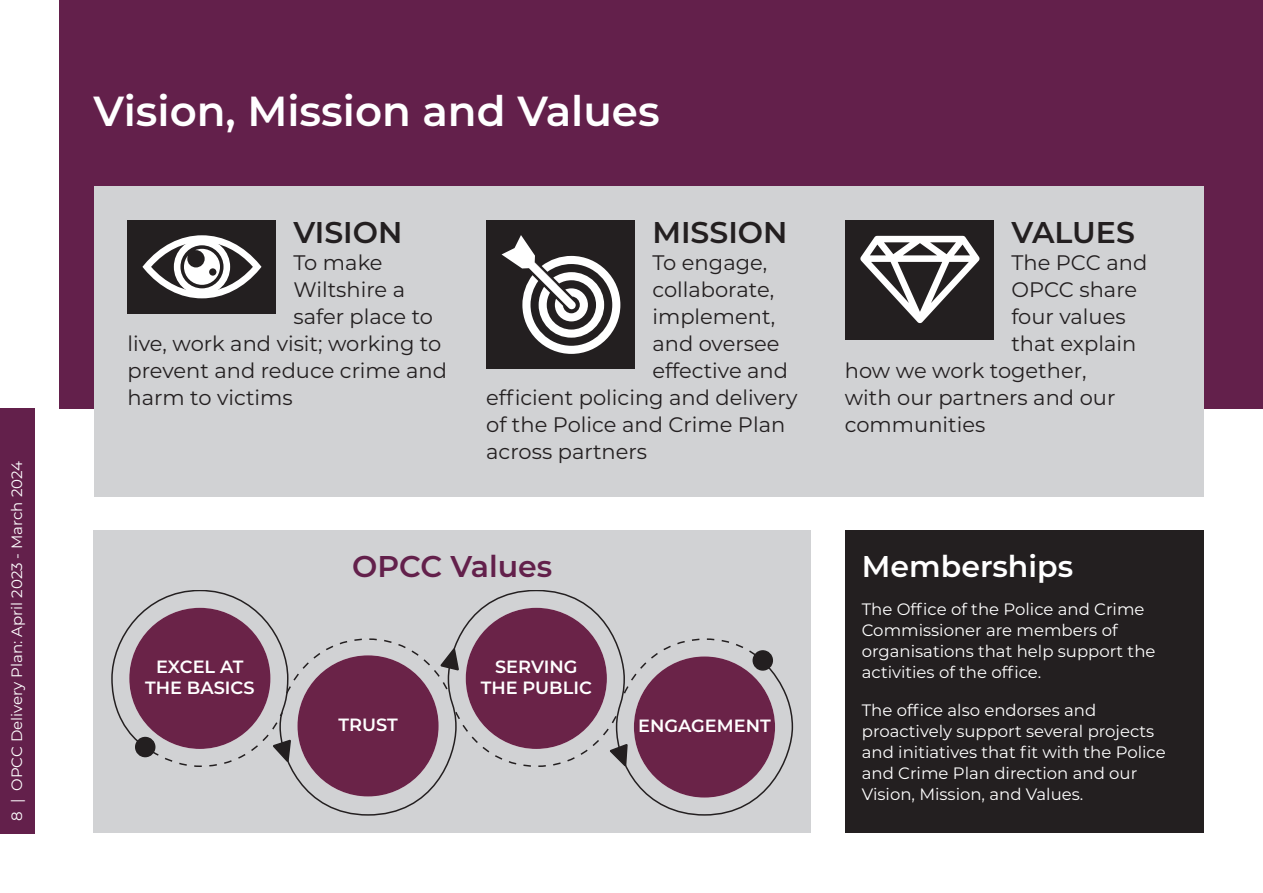
<style>
.page{position:relative;width:1263px;height:893px;background:#fff}
.page>*{position:absolute;margin:0;border:0;box-sizing:border-box;transform-origin:0 0}
.t1{font:600 42px "Montserrat";color:#fff}
.t2{font:600 30px "Montserrat";color:#231f20}
.t3{font:600 30px "Montserrat";color:#fff}
.t4{font:600 30px "Montserrat";color:#63204b}
.t5{font:21px "Montserrat";color:#231f20}
.t6{font:600 17.7px/21.3px "Montserrat";color:#fff;text-align:center}
.t7{font:16.5px/21px "Montserrat";color:#fff}
.t8{font:15px "Montserrat";color:#fff}
</style>
<div class="page">
<div style="left:94px;top:530px;width:717px;height:303px;background:#d1d2d4"></div>
<div style="left:845px;top:530px;width:358px;height:303px;background:#231f20"></div>
<div style="left:60px;top:0;width:1203px;height:408px;background:#63204b"></div>
<div style="left:94px;top:186px;width:1109px;height:310px;background:#d1d2d4"></div>
<div style="left:0;top:408px;width:34px;height:425px;background:#63204b"></div>
<div style="left:486px;top:220px;width:149px;height:149px;background:#231f20"></div>
<svg style="left:501px;top:235px;width:119px;height:119px"></svg>
<div style="left:128px;top:220px;width:148px;height:94px;background:#231f20"></div>
<svg style="left:142px;top:235px;width:119px;height:63px"></svg>
<div style="left:845px;top:220px;width:149px;height:119px;background:#231f20"></div>
<svg style="left:860px;top:236px;width:119px;height:87px"></svg>
<svg style="left:111px;top:590px;width:683px;height:225px"></svg>
<svg style="left:141px;top:711px;width:151px;height:57px"></svg>
<svg style="left:285px;top:638px;width:175px;height:58px"></svg>
<svg style="left:623px;top:638px;width:142px;height:57px"></svg>
<svg style="left:454px;top:709px;width:174px;height:59px"></svg>
<p class="t8" style="left:7px;top:821px;width:361px;rotate:-90deg">8 | OPCC Delivery Plan: April 2023 - March 2024</p>
<p class="t1" style="left:94px;top:81px;width:568px">Vision, Mission and Values</p>
<p class="t2" style="left:293px;top:211px;width:110px">VISION</p>
<p class="t5" style="left:293px;top:248px;width:91px">To make</p>
<p class="t5" style="left:293px;top:275px;width:113px">Wiltshire a</p>
<p class="t5" style="left:293px;top:302px;width:141px">safer place to</p>
<p class="t5" style="left:128px;top:329px;width:315px">live, work and visit; working to</p>
<p class="t5" style="left:128px;top:356px;width:321px">prevent and reduce crime and</p>
<p class="t5" style="left:128px;top:383px;width:167px">harm to victims</p>
<p class="t2" style="left:652px;top:211px;width:137px">MISSION</p>
<p class="t5" style="left:652px;top:248px;width:116px">To engage,</p>
<p class="t5" style="left:652px;top:275px;width:123px">collaborate,</p>
<p class="t5" style="left:652px;top:302px;width:124px">implement,</p>
<p class="t5" style="left:652px;top:329px;width:128px">and oversee</p>
<p class="t5" style="left:652px;top:356px;width:137px">effective and</p>
<p class="t5" style="left:486px;top:383px;width:313px">efficient policing and delivery</p>
<p class="t5" style="left:486px;top:410px;width:301px">of the Police and Crime Plan</p>
<p class="t5" style="left:486px;top:437px;width:162px">across partners</p>
<p class="t6" style="left:145px;top:655px;width:111px">EXCEL AT<br>THE BASICS</p>
<p class="t4" style="left:352px;top:545px;width:202px">OPCC Values</p>
<p class="t6" style="left:338px;top:713px;width:61px">TRUST</p>
<p class="t6" style="left:481px;top:655px;width:113px">SERVING<br>THE PUBLIC</p>
<p class="t6" style="left:638px;top:714px;width:134px">ENGAGEMENT</p>
<p class="t2" style="left:1011px;top:211px;width:125px">VALUES</p>
<p class="t5" style="left:1011px;top:248px;width:137px">The PCC and</p>
<p class="t5" style="left:1011px;top:275px;width:127px">OPCC share</p>
<p class="t5" style="left:1011px;top:302px;width:116px">four values</p>
<p class="t5" style="left:1011px;top:329px;width:126px">that explain</p>
<p class="t5" style="left:845px;top:356px;width:243px">how we work together,</p>
<p class="t5" style="left:845px;top:383px;width:272px">with our partners and our</p>
<p class="t5" style="left:845px;top:410px;width:142px">communities</p>
<p class="t3" style="left:862px;top:545px;width:213px">Memberships</p>
<p class="t7" style="left:862px;top:598px;width:295px">The Office of the Police and Crime<br>Commissioner are members of organisations that help support the activities of the office.</p>
<p class="t7" style="left:862px;top:699px;width:305px">The office also endorses and proactively support several projects and initiatives that fit with the Police and Crime Plan direction and our Vision, Mission, and Values.</p>
</div>
